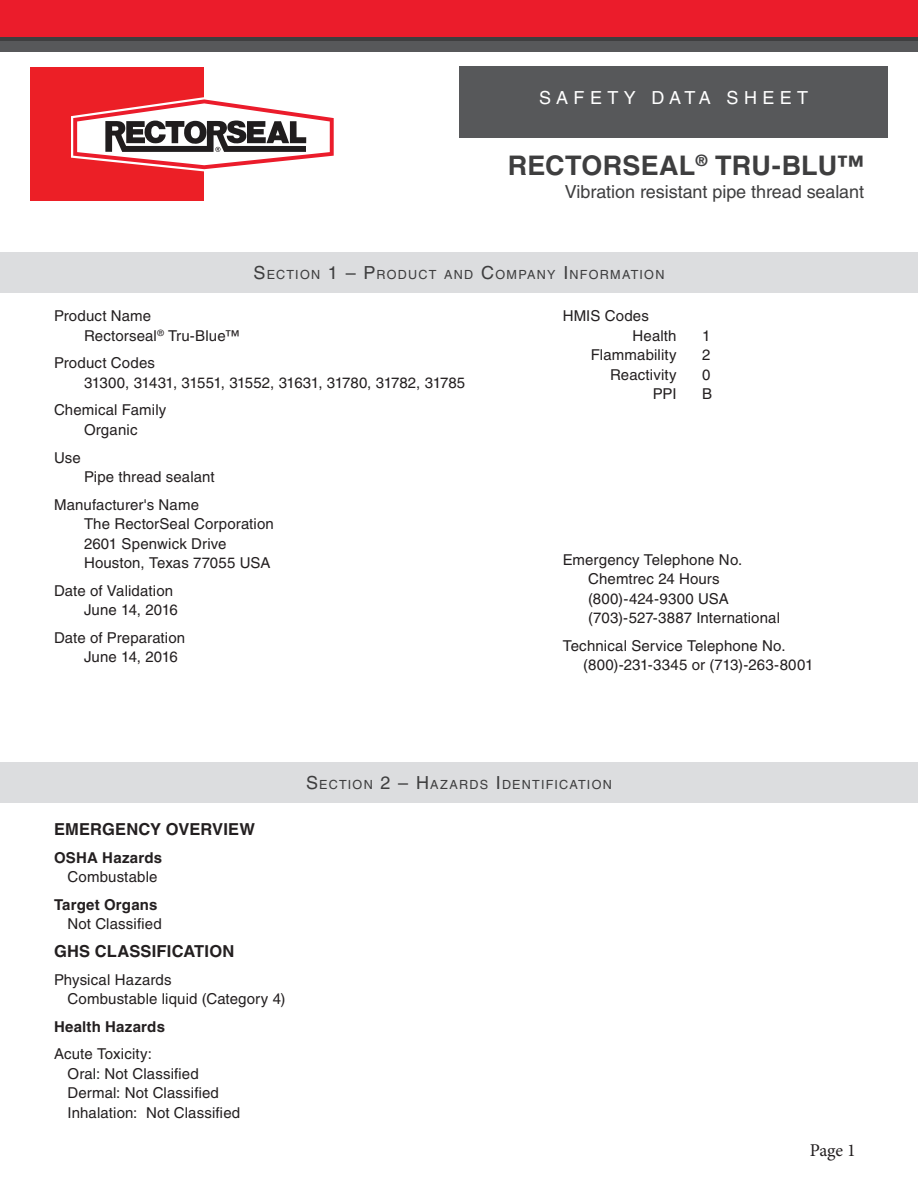
<style>
.page{position:relative;width:918px;height:1188px;background:#fff}
.page>*{position:absolute;margin:0;border:0;box-sizing:border-box;transform-origin:0 0}
.t1{font:700 27px "Helvetica LT Std";letter-spacing:.005em;color:#3e3e3f}
.t2{font:18px "Helvetica LT Std";letter-spacing:-.005em;color:#3e3e3f}
.t3{font:18px "Helvetica LT Std";letter-spacing:.3em;color:#fff}
.t4{font:18px "Minion Pro";color:#231f20}
.t5{font:700 16.5px "Helvetica LT Std";letter-spacing:.01em;color:#231f20}
.t6{font:15px/19.5px "Helvetica LT Std";letter-spacing:.01em;color:#231f20}
.t7{font:700 15px "Helvetica LT Std";letter-spacing:.015em;color:#231f20}
.t8{font:12.6px "Helvetica LT Std";letter-spacing:.1em;color:#3e3e3f}
.s1{font-size:18px}
</style>
<div class="page">
<div style="left:30px;top:68px;width:173px;height:133px;background:#ec1f26"></div>
<svg style="left:71px;top:97px;width:263px;height:74px"></svg>
<div style="left:460px;top:66px;width:428px;height:71px;background:#57585a"></div>
<div style="left:0;top:40px;width:918px;height:12px;background:#57585a"></div>
<div style="left:0;top:0;width:918px;height:40px;background:#eb1c2b"></div>
<hr style="left:0;top:38px;width:918px;height:3px;background:#3e3e3f">
<div style="left:0;top:763px;width:918px;height:40px;background:#dcdddf"></div>
<div style="left:0;top:253px;width:918px;height:40px;background:#dcdddf"></div>
<p class="t3" style="left:539px;top:87px;width:270px">SAFETY DATA SHEET</p>
<h1 class="t1" style="left:508px;top:149px;width:358px">RECTORSEAL<sup>®</sup> TRU-BLU™</h1>
<p class="t2" style="left:565px;top:181px;width:301px">Vibration resistant pipe thread sealant</p>
<p class="t8" style="left:253px;top:268px;width:413px"><span class="s1">S</span>ECTION <span class="s1">1 – P</span>RODUCT AND <span class="s1">C</span>OMPANY <span class="s1">I</span> NFORMATION</p>
<p class="t6" style="left:84px;top:306px;width:158px;text-indent:-30px">Product Name<br>Rectorseal<sup>®</sup> Tru-Blue™</p>
<p class="t6" style="left:84px;top:353px;width:383px;text-indent:-30px">Product Codes<br>31300, 31431, 31551, 31552, 31631, 31780, 31782, 31785</p>
<p class="t6" style="left:54px;top:400px;width:114px;text-align:center">Chemical Family<br>Organic</p>
<p class="t6" style="left:54px;top:448px;width:28px">Use</p>
<p class="t6" style="left:54px;top:463px;width:162px;line-height:27.6px;text-indent:30px">Pipe thread sealant<br>Manufacturer's Name</p>
<p class="t6" style="left:84px;top:514px;width:191px">The RectorSeal Corporation<br>2601 Spenwick Drive<br>Houston, Texas 77055 USA</p>
<p class="t6" style="left:84px;top:581px;width:95px;text-indent:-30px">Date of Validation<br>June 14, 2016</p>
<p class="t6" style="left:84px;top:628px;width:103px;text-indent:-30px">Date of Preparation<br>June 14, 2016</p>
<p class="t6" style="left:633px;top:306px;width:46px;text-indent:-70px">HMIS Codes<br>Health</p>
<p class="t6" style="left:702px;top:326px;width:10px">1</p>
<p class="t6" style="left:591px;top:345px;width:87px">Flammability</p>
<p class="t6" style="left:702px;top:345px;width:10px">2</p>
<p class="t6" style="left:610px;top:365px;width:68px">Reactivity</p>
<p class="t6" style="left:702px;top:365px;width:10px">0</p>
<p class="t6" style="left:653px;top:384px;width:25px">PPI</p>
<p class="t6" style="left:702px;top:384px;width:12px">B</p>
<p class="t6" style="left:588px;top:550px;width:193px;text-indent:-26px">Emergency Telephone No.<br>Chemtrec 24 Hours (800)-424-9300 USA (703)-527-3887 International</p>
<p class="t6" style="left:583px;top:636px;width:232px;text-indent:-20px">Technical Service Telephone No. (800)-231-3345 or (713)-263-8001</p>
<p class="t5" style="left:54px;top:819px;width:203px">EMERGENCY OVERVIEW</p>
<p class="t7" style="left:54px;top:848px;width:110px">OSHA Hazards</p>
<p class="t6" style="left:68px;top:867px;width:92px">Combustable</p>
<p class="t7" style="left:54px;top:896px;width:105px">Target Organs</p>
<p class="t6" style="left:68px;top:914px;width:96px">Not Classified</p>
<p class="t5" style="left:54px;top:941px;width:182px">GHS CLASSIFICATION</p>
<p class="t6" style="left:68px;top:970px;width:220px;text-indent:-14px">Physical Hazards<br>Combustable liquid (Category 4)</p>
<p class="t7" style="left:54px;top:1017px;width:113px">Health Hazards</p>
<p class="t6" style="left:68px;top:1044px;width:174px;text-indent:-14px">Acute Toxicity:<br>Oral: Not Classified<br>Dermal: Not Classified<br>Inhalation: Not Classified</p>
<p class="t8" style="left:306px;top:778px;width:307px"><span class="s1">S</span>ECTION <span class="s1">2 – H</span>AZARDS <span class="s1">I</span> DENTIFICATION</p>
<p class="t4" style="left:810px;top:1138px;width:48px">Page 1</p>
</div>
